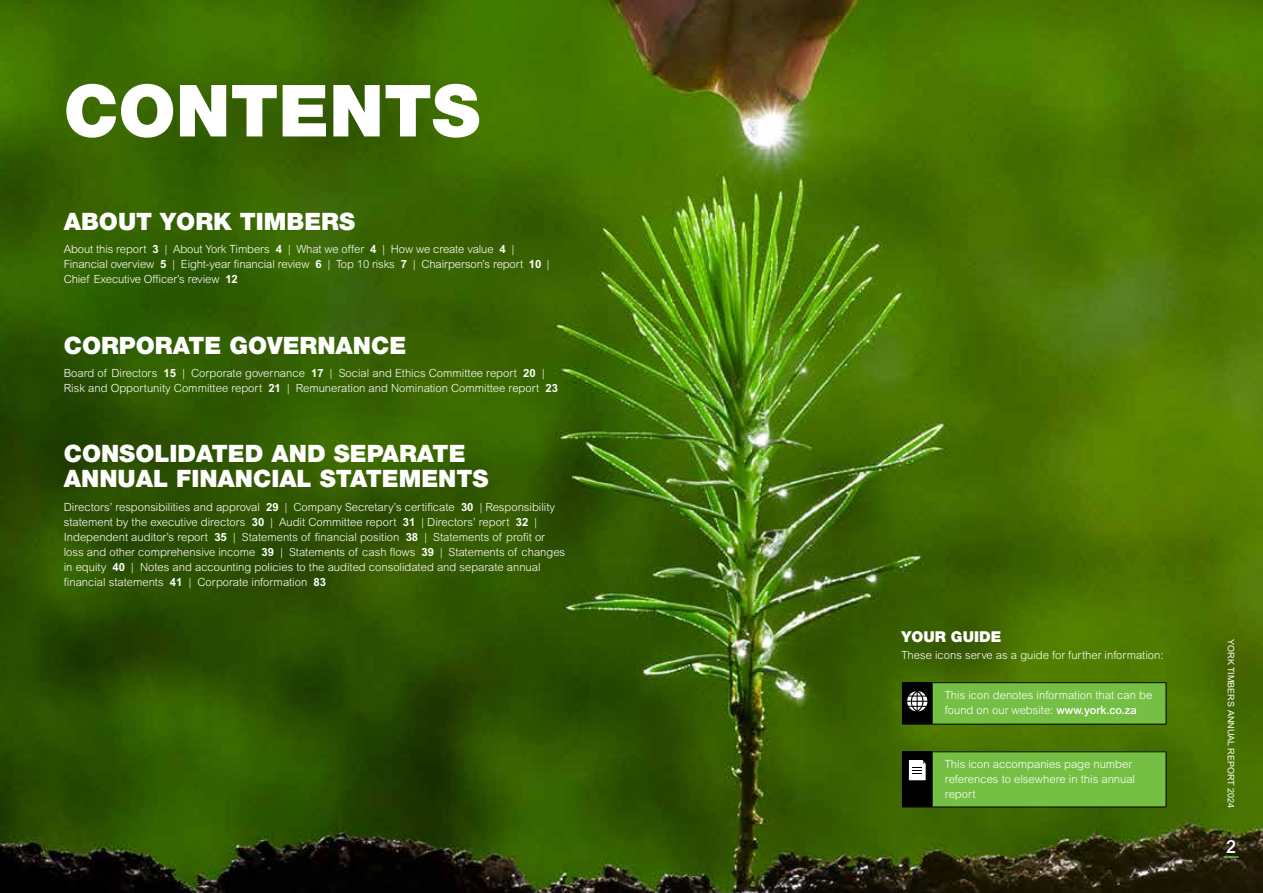
<style>
.page{position:relative;width:1263px;height:893px;background:#fff}
.page>*{position:absolute;margin:0;border:0;box-sizing:border-box;transform-origin:0 0}
.t1{font:900 72px "Helvetica Neue LT Std";color:#fff}
.t2{font:900 24px/25.5px "Helvetica Neue LT Std";color:#fff}
.t3{font:500 18px "Arial MT Std";color:#fff}
.t4{font:900 15px "Helvetica Neue LT Std";color:#fff}
.t5{font:300 11.25px/15px "Arial MT Std";color:#fff}
.t6{font:9px "Arial MT Std";color:#fff}
.s1{font-weight:700}
.s2{font-weight:500}
</style>
<div class="page">
<img style="left:0;top:0;width:1263px;height:893px">
<div style="left:902px;top:752px;width:30px;height:55px;background:#000"></div>
<div style="left:932px;top:752px;width:234px;height:55px;background:#75c044"></div>
<hr style="left:902px;top:751px;width:30px;height:1px;background:#000">
<hr style="left:902px;top:807px;width:30px;height:1px;background:#000">
<hr style="left:932px;top:807px;width:234px;height:1px;background:#000">
<hr style="left:932px;top:751px;width:234px;height:1px;background:#000">
<hr style="left:932px;top:752px;width:1px;height:55px;background:#000">
<hr style="left:1166px;top:752px;width:1px;height:55px;background:#000">
<svg style="left:909px;top:760px;width:17px;height:20px"></svg>
<div style="left:902px;top:683px;width:30px;height:41px;background:#000"></div>
<div style="left:932px;top:683px;width:234px;height:41px;background:#75c044"></div>
<hr style="left:902px;top:682px;width:30px;height:1px;background:#000">
<hr style="left:902px;top:724px;width:30px;height:1px;background:#000">
<hr style="left:932px;top:724px;width:234px;height:1px;background:#000">
<hr style="left:932px;top:682px;width:234px;height:1px;background:#000">
<hr style="left:932px;top:683px;width:1px;height:41px;background:#000">
<hr style="left:1166px;top:683px;width:1px;height:41px;background:#000">
<svg style="left:907px;top:691px;width:20px;height:20px"></svg>
<svg style="left:1223px;top:856px;width:15px;height:2px"></svg>
<h1 class="t1" style="left:64px;top:68px;width:418px">CONTENTS</h1>
<h2 class="t2" style="left:64px;top:208px;width:293px">ABOUT YORK TIMBERS</h2>
<p class="t5" style="left:64px;top:242px;width:487px">About this report <span class="s1">3</span> | About York Timbers <span class="s1">4</span> | What we offer <span class="s1">4</span> | How we create value <span class="s1">4</span> |<br>Financial overview <span class="s1">5</span> | Eight-year financial review <span class="s1">6</span> | Top 10 risks <span class="s1">7</span> | Chairperson’s report <span class="s1">10</span> |<br>Chief Executive Officer’s review <span class="s1">12</span></p>
<h2 class="t2" style="left:64px;top:332px;width:344px">CORPORATE GOVERNANCE</h2>
<p class="t5" style="left:64px;top:366px;width:496px">Board of Directors <span class="s1">15</span> | Corporate governance <span class="s1">17</span> | Social and Ethics Committee report <span class="s1">20</span> |<br>Risk and Opportunity Committee report <span class="s1">21</span> | Remuneration and Nomination Committee report <span class="s1">23</span></p>
<h2 class="t2" style="left:64px;top:440px;width:426px">CONSOLIDATED AND SEPARATE<br>ANNUAL FINANCIAL STATEMENTS</h2>
<p class="t5" style="left:64px;top:499px;width:503px">Directors’ responsibilities and approval <span class="s1">29</span> | Company Secretary’s certificate <span class="s1">30</span> | Responsibility statement by the executive directors <span class="s1">30</span> | Audit Committee report <span class="s1">31</span> | Directors’ report <span class="s1">32</span> | Independent auditor’s report <span class="s1">35</span> | Statements of financial position <span class="s1">38</span> | Statements of profit or loss and other comprehensive income <span class="s1">39</span> | Statements of cash flows <span class="s1">39</span> | Statements of changes in equity <span class="s1">40</span> | Notes and accounting policies to the audited consolidated and separate annual financial statements <span class="s1">41</span> | Corporate information <span class="s1">83</span></p>
<h3 class="t4" style="left:901px;top:628px;width:101px">YOUR GUIDE</h3>
<p class="t5" style="left:901px;top:647px;width:263px">These icons serve as a guide for further information:</p>
<p class="t5" style="left:945px;top:688px;width:209px">This icon denotes information that can be found on our website: <span class="s2">www.york.co.za</span></p>
<p class="t5" style="left:945px;top:757px;width:192px">This icon accompanies page number references to elsewhere in this annual report</p>
<p class="t6" style="left:1236px;top:639px;width:170px;rotate:90deg">YORK TIMBERS ANNUAL REPORT 2024</p>
<h3 class="t3" style="left:1226px;top:836px;width:11px">2</h3>
</div>
